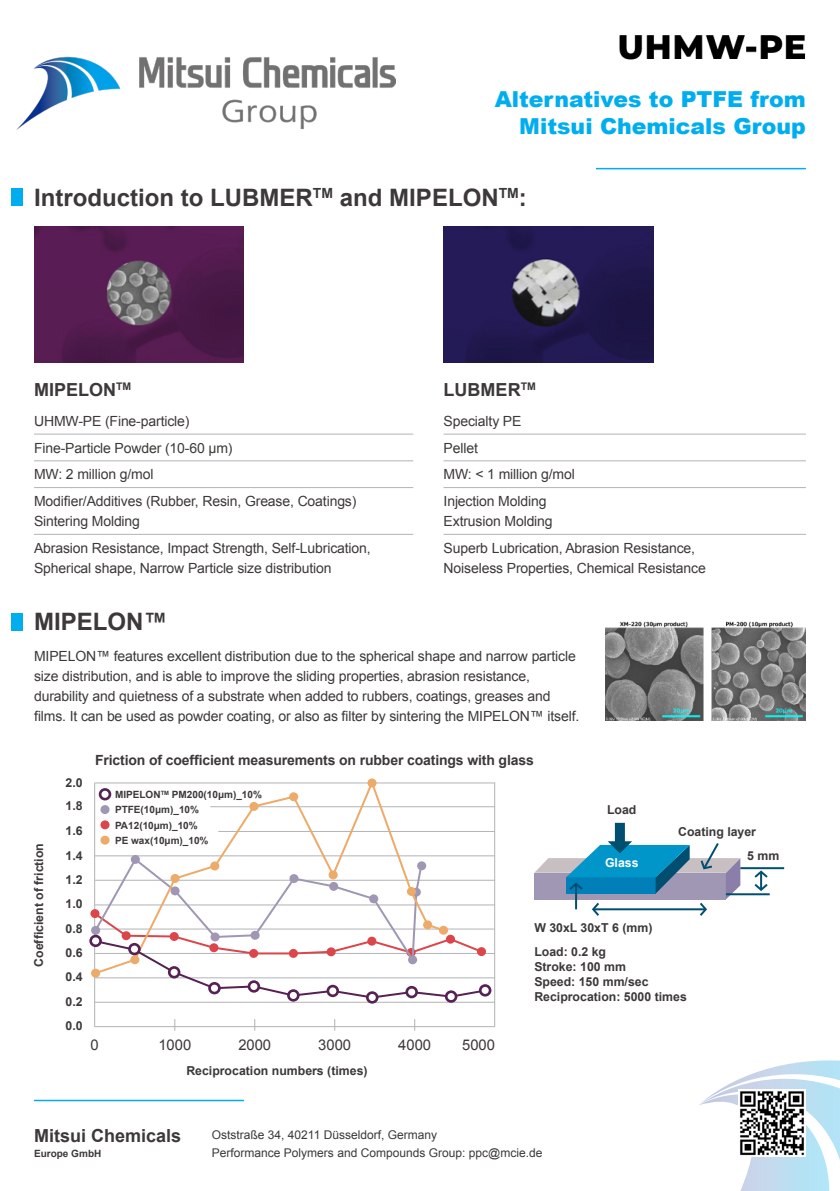
<style>
.page{position:relative;width:840px;height:1191px;background:#fff}
.page>*{position:absolute;margin:0;border:0;box-sizing:border-box;transform-origin:0 0}
.t1{font:700 24px "Arial";color:#3c3938}
.t2{font:900 22px/26.4px "Arial";color:#00aeef;text-align:right}
.t3{font:700 18px "Arial";color:#3c3938}
.t4{font:14.8px "Arial";color:#3c3938}
.t5{font:14px/20px "Arial";letter-spacing:-.01em;color:#3c3938}
.t6{font:700 14px "Arial";letter-spacing:-.01em;color:#3c3938}
.t7{font:700 12.2px "Arial";color:#3c3938}
.t8{font:700 12.2px "Arial";color:#fff}
.t9{font:12px "Arial";color:#3c3938}
.t10{font:700 10px "Arial";color:#3c3938}
</style>
<div class="page">
<svg style="left:699px;top:1060px;width:140px;height:131px"></svg>
<img style="left:16px;top:56px;width:379px;height:74px">
<hr style="left:34px;top:1099px;width:210px;height:2px;background:#00aeef">
<hr style="left:595px;top:168px;width:210px;height:1px;background:#00aeef">
<hr style="left:494px;top:782px;width:1px;height:244px;background:#b2b3b7">
<hr style="left:94px;top:1026px;width:400px;height:1px;background:#b2b3b7">
<hr style="left:94px;top:782px;width:1px;height:244px;background:#b2b3b7">
<hr style="left:95px;top:782px;width:399px;height:1px;background:#b2b3b7">
<hr style="left:210px;top:806px;width:284px;height:1px;background:#b2b3b7">
<hr style="left:218px;top:831px;width:276px;height:1px;background:#b2b3b7">
<hr style="left:95px;top:855px;width:399px;height:1px;background:#b2b3b7">
<hr style="left:95px;top:880px;width:399px;height:1px;background:#b2b3b7">
<hr style="left:95px;top:904px;width:399px;height:1px;background:#b2b3b7">
<hr style="left:95px;top:928px;width:399px;height:1px;background:#b2b3b7">
<hr style="left:95px;top:953px;width:399px;height:1px;background:#b2b3b7">
<hr style="left:95px;top:977px;width:399px;height:1px;background:#b2b3b7">
<hr style="left:95px;top:1002px;width:399px;height:1px;background:#b2b3b7">
<div style="left:11px;top:189px;width:12px;height:17px;background:#00aeef"></div>
<div style="left:11px;top:613px;width:12px;height:17px;background:#00aeef"></div>
<img style="left:738px;top:1089px;width:67px;height:68px">
<img style="left:619px;top:35px;width:186px;height:25px">
<img style="left:34px;top:226px;width:210px;height:136px">
<img style="left:443px;top:226px;width:210px;height:136px">
<hr style="left:34px;top:434px;width:379px;height:1px;background:#b2b3b7">
<hr style="left:443px;top:434px;width:362px;height:1px;background:#b2b3b7">
<hr style="left:34px;top:460px;width:379px;height:1px;background:#b2b3b7">
<hr style="left:443px;top:460px;width:362px;height:1px;background:#b2b3b7">
<hr style="left:34px;top:487px;width:379px;height:1px;background:#b2b3b7">
<hr style="left:443px;top:487px;width:362px;height:1px;background:#b2b3b7">
<hr style="left:34px;top:534px;width:379px;height:1px;background:#b2b3b7">
<hr style="left:443px;top:534px;width:362px;height:1px;background:#b2b3b7">
<img style="left:605px;top:621px;width:97px;height:99px">
<img style="left:711px;top:621px;width:94px;height:99px">
<div style="left:614px;top:823px;width:10px;height:20px;background:#004f70"></div>
<svg style="left:752px;top:869px;width:17px;height:22px"></svg>
<svg style="left:534px;top:840px;width:206px;height:76px"></svg>
<hr style="left:593px;top:908px;width:111px;height:2px;background:#004f70">
<hr style="left:725px;top:893px;width:44px;height:2px;background:#004f70">
<hr style="left:740px;top:867px;width:43px;height:2px;background:#004f70">
<svg style="left:94px;top:778px;width:352px;height:78px"></svg>
<svg style="left:99px;top:788px;width:12px;height:12px"></svg>
<svg style="left:101px;top:790px;width:7px;height:8px"></svg>
<svg style="left:92px;top:856px;width:395px;height:143px"></svg>
<svg style="left:128px;top:943px;width:13px;height:12px"></svg>
<svg style="left:89px;top:934px;width:13px;height:13px"></svg>
<div style="left:131px;top:945px;width:7px;height:7px;background:#fff;border-radius:50%"></div>
<div style="left:92px;top:937px;width:7px;height:7px;background:#fff;border-radius:50%"></div>
<svg style="left:168px;top:966px;width:12px;height:12px"></svg>
<svg style="left:170px;top:968px;width:8px;height:7px"></svg>
<svg style="left:208px;top:982px;width:12px;height:12px"></svg>
<svg style="left:247px;top:980px;width:13px;height:12px"></svg>
<svg style="left:287px;top:989px;width:12px;height:12px"></svg>
<svg style="left:326px;top:984px;width:13px;height:13px"></svg>
<svg style="left:366px;top:991px;width:12px;height:12px"></svg>
<svg style="left:405px;top:986px;width:12px;height:12px"></svg>
<svg style="left:478px;top:984px;width:13px;height:12px"></svg>
<svg style="left:444px;top:990px;width:13px;height:12px"></svg>
<div style="left:211px;top:984px;width:7px;height:7px;background:#fff;border-radius:50%"></div>
<div style="left:250px;top:983px;width:7px;height:7px;background:#fff;border-radius:50%"></div>
<div style="left:289px;top:992px;width:8px;height:7px;background:#fff;border-radius:50%"></div>
<div style="left:329px;top:987px;width:7px;height:7px;background:#fff;border-radius:50%"></div>
<div style="left:368px;top:994px;width:7px;height:7px;background:#fff;border-radius:50%"></div>
<div style="left:408px;top:988px;width:7px;height:7px;background:#fff;border-radius:50%"></div>
<div style="left:481px;top:987px;width:7px;height:7px;background:#fff;border-radius:50%"></div>
<div style="left:447px;top:993px;width:7px;height:7px;background:#fff;border-radius:50%"></div>
<p class="t2" style="left:494px;top:85px;width:312px">Alternatives to PTFE from<br>Mitsui Chemicals Group</p>
<p class="t1" style="left:34px;top:182px;width:494px">Introduction to LUBMER<sup>TM</sup> and MIPELON<sup>TM</sup>:</p>
<p class="t3" style="left:34px;top:377px;width:99px">MIPELON<sup>TM</sup></p>
<p class="t3" style="left:443px;top:377px;width:94px">LUBMER<sup>TM</sup></p>
<p class="t5" style="left:34px;top:411px;width:157px">UHMW-PE (Fine-particle)</p>
<p class="t5" style="left:443px;top:411px;width:79px">Specialty PE</p>
<p class="t5" style="left:34px;top:438px;width:200px">Fine-Particle Powder (10-60 μm)</p>
<p class="t5" style="left:443px;top:438px;width:36px">Pellet</p>
<p class="t5" style="left:34px;top:464px;width:121px">MW: 2 million g/mol</p>
<p class="t5" style="left:443px;top:464px;width:133px">MW: &lt; 1 million g/mol</p>
<p class="t5" style="left:34px;top:491px;width:324px">Modifier/Additives (Rubber, Resin, Grease, Coatings)</p>
<p class="t5" style="left:34px;top:511px;width:107px">Sintering Molding</p>
<p class="t5" style="left:443px;top:491px;width:104px">Injection Molding</p>
<p class="t5" style="left:443px;top:511px;width:111px">Extrusion Molding</p>
<p class="t5" style="left:34px;top:538px;width:338px">Abrasion Resistance, Impact Strength, Self-Lubrication,<br>Spherical shape, Narrow Particle size distribution</p>
<p class="t5" style="left:443px;top:538px;width:253px">Superb Lubrication, Abrasion Resistance,</p>
<p class="t5" style="left:443px;top:558px;width:264px">Noiseless Properties, Chemical Resistance</p>
<p class="t1" style="left:34px;top:606px;width:135px">MIPELON™</p>
<p class="t5" style="left:34px;top:646px;width:546px">MIPELON™ features excellent distribution due to the spherical shape and narrow particle size distribution, and is able to improve the sliding properties, abrasion resistance, durability and quietness of a substrate when added to rubbers, coatings, greases and films. It can be used as powder coating, or also as filter by sintering the MIPELON™ itself.</p>
<p class="t6" style="left:95px;top:750px;width:440px">Friction of coefficient measurements on rubber coatings with glass</p>
<p class="t7" style="left:31px;top:966px;width:125px;rotate:-90deg">Coefficient of friction</p>
<p class="t7" style="left:66px;top:774px;width:19px">2.0</p>
<p class="t7" style="left:66px;top:798px;width:19px">1.8</p>
<p class="t7" style="left:66px;top:822px;width:19px">1.6</p>
<p class="t7" style="left:66px;top:847px;width:19px">1.4</p>
<p class="t7" style="left:66px;top:871px;width:19px">1.2</p>
<p class="t7" style="left:66px;top:896px;width:19px">1.0</p>
<p class="t7" style="left:66px;top:920px;width:19px">0.8</p>
<p class="t7" style="left:66px;top:944px;width:19px">0.6</p>
<p class="t7" style="left:66px;top:968px;width:19px">0.4</p>
<p class="t7" style="left:66px;top:993px;width:19px">0.2</p>
<p class="t7" style="left:66px;top:1017px;width:19px">0.0</p>
<p class="t10" style="left:115px;top:788px;width:148px">MIPELON<sup>TM</sup> PM200(10μm)_10%</p>
<p class="t10" style="left:115px;top:803px;width:85px">PTFE(10μm)_10%</p>
<p class="t10" style="left:115px;top:818px;width:84px">PA12(10μm)_10%</p>
<p class="t10" style="left:115px;top:833px;width:95px">PE wax(10μm)_10%</p>
<p class="t4" style="left:90px;top:1035px;width:10px">0</p>
<p class="t4" style="left:158px;top:1035px;width:34px">1000</p>
<p class="t4" style="left:238px;top:1035px;width:34px">2000</p>
<p class="t4" style="left:318px;top:1035px;width:34px">3000</p>
<p class="t4" style="left:398px;top:1035px;width:34px">4000</p>
<p class="t4" style="left:462px;top:1035px;width:34px">5000</p>
<p class="t7" style="left:186px;top:1063px;width:183px">Reciprocation numbers (times)</p>
<p class="t7" style="left:606px;top:801px;width:31px">Load</p>
<p class="t8" style="left:604px;top:854px;width:35px">Glass</p>
<p class="t7" style="left:534px;top:919px;width:119px">W 30xL 30xT 6 (mm)</p>
<p class="t7" style="left:677px;top:823px;width:79px">Coating layer</p>
<p class="t7" style="left:746px;top:847px;width:34px">5 mm</p>
<p class="t7" style="left:534px;top:944px;width:73px">Load: 0.2 kg</p>
<p class="t7" style="left:534px;top:958px;width:93px">Stroke: 100 mm</p>
<p class="t7" style="left:534px;top:973px;width:116px">Speed: 150 mm/sec</p>
<p class="t7" style="left:534px;top:988px;width:154px">Reciprocation: 5000 times</p>
<p class="t3" style="left:34px;top:1124px;width:149px">Mitsui Chemicals</p>
<p class="t10" style="left:34px;top:1146px;width:69px">Europe GmbH</p>
<p class="t9" style="left:212px;top:1126px;width:227px">Oststraße 34, 40211 Düsseldorf, Germany</p>
<p class="t9" style="left:212px;top:1144px;width:332px">Performance Polymers and Compounds Group: ppc@mcie.de</p>
</div>
